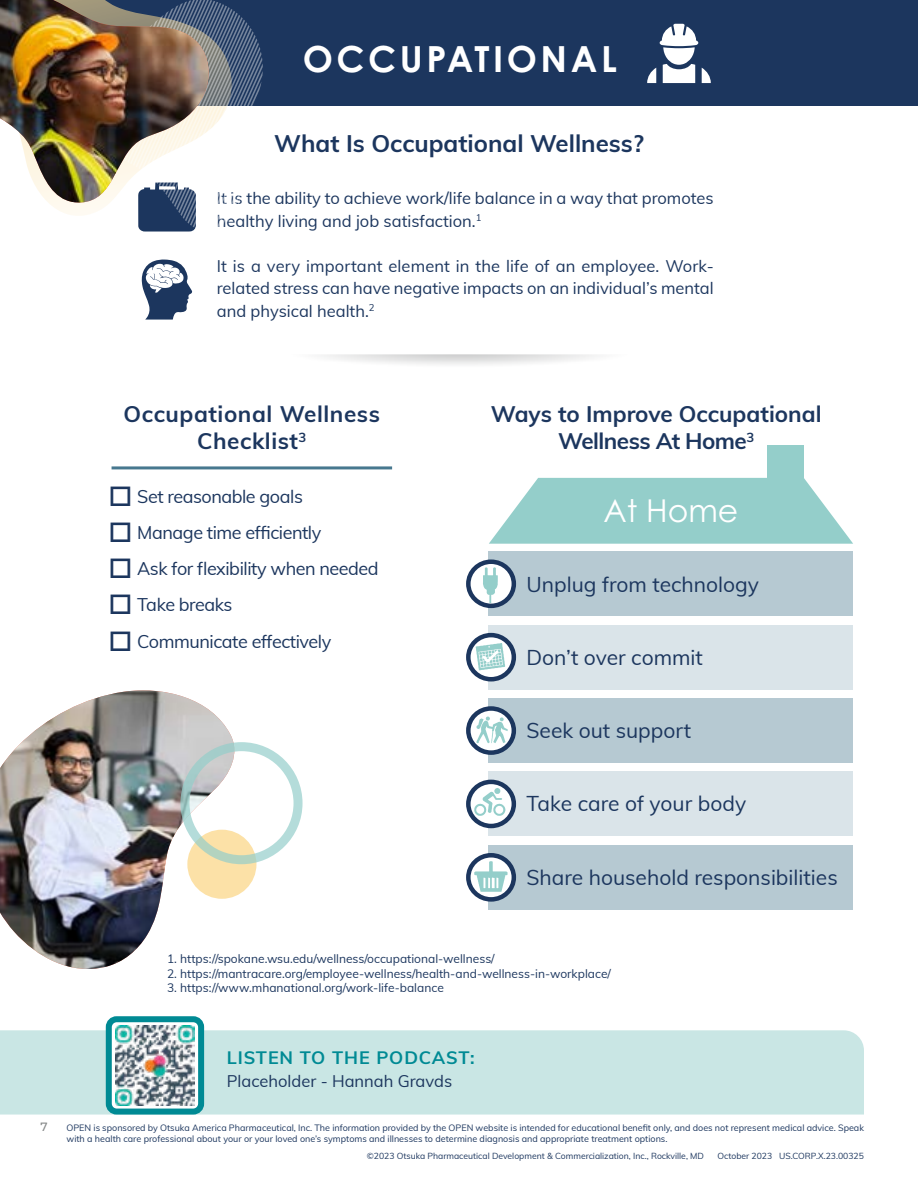
<style>
.page{position:relative;width:918px;height:1188px;background:#fff}
.page>*{position:absolute;margin:0;border:0;box-sizing:border-box;transform-origin:0 0}
.t1{font:700 36px "Century Gothic Pro";letter-spacing:.1em;color:#fff}
.t2{font:31.5px "Century Gothic Pro";color:#fff}
.t3{font:700 24px "Muli";color:#1c365e}
.t4{font:700 22.5px/27px "Muli";color:#1c365e;text-align:center}
.t5{font:700 22.5px/27px "Muli";letter-spacing:.025em;color:#1c365e;text-align:center}
.t6{font:21px "Muli";color:#1c365e}
.t7{font:18px "Muli";letter-spacing:-.025em;color:#1c365e}
.t8{font:700 18px "Muli";letter-spacing:.05em;color:#008a94}
.t9{font:16.5px/22.5px "Muli";color:#1c365e}
.t10{font:12px "Muli";color:#1c365e}
.t11{font:500 12px "Montserrat";color:#848787}
.t12{font:9px/10.8px "Muli";color:#1c365e}
.t13{font:8.7px "Muli";color:#1c365e}
</style>
<div class="page">
<div style="left:0;top:1030px;width:864px;height:85px;background:#c9e6e4"></div>
<svg style="left:489px;top:478px;width:364px;height:66px;background:#a2d4d1"></svg>
<div style="left:767px;top:445px;width:37px;height:37px;background:#94ceca"></div>
<svg style="left:109px;top:1019px;width:92px;height:93px"></svg>
<div style="left:106px;top:1016px;width:98px;height:99px;border:6px solid #008a94;border-radius:8px"></div>
<hr style="left:112px;top:466px;width:280px;height:3px;background:#47788f">
<div style="left:489px;top:552px;width:364px;height:64px;background:#b6c9d2"></div>
<svg style="left:468px;top:562px;width:46px;height:44px"></svg>
<div style="left:466px;top:559px;width:50px;height:49px;border:4px solid #1c365e;border-radius:50%"></div>
<div style="left:489px;top:625px;width:364px;height:64px;background:#dae4e9"></div>
<svg style="left:468px;top:635px;width:46px;height:44px"></svg>
<div style="left:466px;top:633px;width:50px;height:48px;border:4px solid #1c365e;border-radius:50%"></div>
<div style="left:489px;top:698px;width:364px;height:65px;background:#b6c9d2"></div>
<svg style="left:468px;top:709px;width:46px;height:44px"></svg>
<div style="left:466px;top:706px;width:50px;height:49px;border:4px solid #1c365e;border-radius:50%"></div>
<div style="left:489px;top:772px;width:364px;height:64px;background:#dae4e9"></div>
<svg style="left:468px;top:782px;width:46px;height:44px"></svg>
<div style="left:466px;top:780px;width:50px;height:48px;border:4px solid #1c365e;border-radius:50%"></div>
<div style="left:489px;top:845px;width:364px;height:64px;background:#b6c9d2"></div>
<svg style="left:468px;top:855px;width:46px;height:44px"></svg>
<div style="left:466px;top:853px;width:50px;height:49px;border:4px solid #1c365e;border-radius:50%"></div>
<svg style="left:141px;top:259px;width:51px;height:61px"></svg>
<svg style="left:476px;top:643px;width:29px;height:27px"></svg>
<svg style="left:483px;top:567px;width:15px;height:36px"></svg>
<svg style="left:476px;top:717px;width:32px;height:26px"></svg>
<svg style="left:474px;top:788px;width:31px;height:28px"></svg>
<svg style="left:474px;top:861px;width:34px;height:31px"></svg>
<img style="left:115px;top:1026px;width:80px;height:79px">
<div style="left:0;top:0;width:918px;height:106px;background:#1c365e"></div>
<svg style="left:50px;top:0;width:213px;height:232px"></svg>
<img style="left:0;top:0;width:211px;height:204px">
<svg style="left:647px;top:24px;width:64px;height:59px"></svg>
<img style="left:0;top:690px;width:240px;height:279px">
<div style="left:187px;top:830px;width:69px;height:69px;background:#fce1a7;border-radius:50%"></div>
<div style="left:180px;top:742px;width:123px;height:122px;border:9px solid #94ceca;border-radius:50%"></div>
<h1 class="t1" style="left:303px;top:36px;width:316px">OCCUPATIONAL</h1>
<h3 class="t3" style="left:274px;top:126px;width:371px">What Is Occupational Wellness?</h3>
<h3 class="t9" style="left:217px;top:186px;width:498px">It is the ability to achieve work/life balance in a way that promotes healthy living and job satisfaction.<sup>1</sup></h3>
<h3 class="t9" style="left:217px;top:254px;width:499px;text-align:justify">It is a very important element in the life of an employee. Work&shy;related stress can have negative impacts on an individual’s mental and physical health.<sup>2</sup></h3>
<h3 class="t5" style="left:124px;top:400px;width:258px">Occupational Wellness<br>Checklist<sup>3</sup></h3>
<h3 class="t7" style="left:109px;top:483px;width:196px">□ Set reasonable goals</h3>
<h3 class="t7" style="left:109px;top:519px;width:214px">□ Manage time efficiently</h3>
<h3 class="t7" style="left:109px;top:556px;width:272px">□ Ask for flexibility when needed</h3>
<h3 class="t7" style="left:109px;top:592px;width:125px">□ Take breaks</h3>
<h3 class="t7" style="left:109px;top:628px;width:224px">□ Communicate effectively</h3>
<h3 class="t4" style="left:491px;top:400px;width:332px">Ways to Improve Occupational<br>Wellness At Home<sup>3</sup></h3>
<h2 class="t2" style="left:604px;top:491px;width:136px">At Home</h2>
<h3 class="t6" style="left:527px;top:569px;width:234px">Unplug from technology</h3>
<h3 class="t6" style="left:527px;top:642px;width:178px">Don’t over commit</h3>
<h3 class="t6" style="left:527px;top:716px;width:166px">Seek out support</h3>
<h3 class="t6" style="left:527px;top:789px;width:221px">Take care of your body</h3>
<h3 class="t6" style="left:527px;top:862px;width:313px">Share household responsibilities</h3>
<h3 class="t10" style="left:167px;top:950px;width:329px">1. https://spokane.wsu.edu/wellness/occupational-wellness/</h3>
<h3 class="t10" style="left:167px;top:965px;width:445px">2. https://mantracare.org/employee-wellness/health-and-wellness-in-workplace/</h3>
<h3 class="t10" style="left:167px;top:979px;width:278px">3. https://www.mhanational.org/work-life-balance</h3>
<h3 class="t8" style="left:227px;top:1045px;width:249px">LISTEN TO THE PODCAST:</h3>
<h3 class="t9" style="left:227px;top:1069px;width:227px">Placeholder - Hannah Gravds</h3>
<h3 class="t11" style="left:41px;top:1119px;width:9px">7</h3>
<p class="t12" style="left:67px;top:1122px;width:799px">OPEN is sponsored by Otsuka America Pharmaceutical, Inc. The information provided by the OPEN website is intended for educational benefit only, and does not represent medical advice. Speak with a health care professional about your or your loved one’s symptoms and illnesses to determine diagnosis and appropriate treatment options.</p>
<p class="t13" style="left:367px;top:1150px;width:339px">©2023 Otsuka Pharmaceutical Development &amp; Commercialization, Inc., Rockville, MD</p>
<p class="t13" style="left:718px;top:1150px;width:148px">October 2023 US.CORP.X.23.00325</p>
</div>
